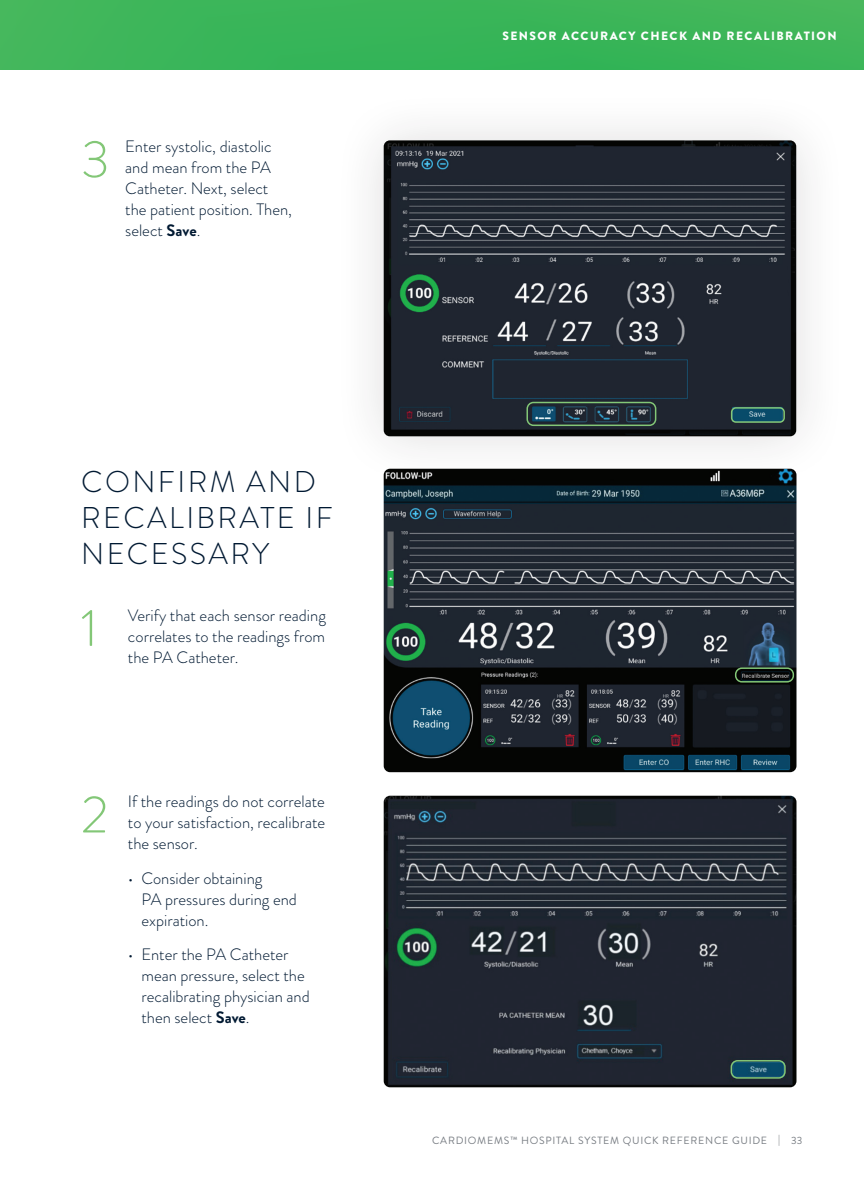
<style>
.page{position:relative;width:864px;height:1188px;background:#fff}
.page>*{position:absolute;margin:0;border:0;box-sizing:border-box;transform-origin:0 0}
.t1{font:300 52.5px "Brandon Grotesque";color:#83c777}
.t2{font:300 30px/36px "Brandon Grotesque";letter-spacing:.08em;color:#001932}
.t3{font:300 16.5px/21px "Brandon Grotesque";color:#001932}
.t4{font:900 12px "Brandon Grotesque";letter-spacing:.12em;color:#fff}
.t5{font:10.5px "Brandon Grotesque";letter-spacing:.07em;color:#787d83}
.s1{font-weight:700}
</style>
<div class="page">
<div style="left:0;top:0;width:864px;height:70px;background:#3ab559"></div>
<img style="left:384px;top:488px;width:412px;height:284px">
<img style="left:384px;top:796px;width:412px;height:291px">
<div style="left:332px;top:89px;width:515px;height:399px;background:#231f20;opacity:.15"></div>
<img style="left:384px;top:140px;width:412px;height:296px">
<div style="left:731px;top:407px;width:54px;height:16px;border:2px solid #83c777;border-radius:4px"></div>
<div style="left:526px;top:402px;width:130px;height:24px;border:2px solid #83c777;border-radius:6px"></div>
<div style="left:735px;top:667px;width:59px;height:16px;border:2px solid #83c777;border-radius:6px"></div>
<div style="left:731px;top:1060px;width:55px;height:19px;border:2px solid #83c777;border-radius:6px"></div>
<p class="t1" style="left:81px;top:123px;width:30px">3</p>
<p class="t3" style="left:125px;top:136px;width:168px">Enter systolic, diastolic and mean from the PA<br>Catheter. Next, select the patient position. Then, select <span class="s1">Save</span>.</p>
<p class="t2" style="left:81px;top:464px;width:253px">CONFIRM AND<br>RECALIBRATE IF<br>NECESSARY</p>
<p class="t1" style="left:81px;top:592px;width:18px">1</p>
<p class="t3" style="left:128px;top:605px;width:199px;text-align:justify">Verify that each sensor reading correlates to the readings from the PA Catheter.</p>
<p class="t1" style="left:81px;top:779px;width:29px">2</p>
<p class="t3" style="left:128px;top:791px;width:199px;text-align:justify">If the readings do not correlate to your satisfaction, recalibrate the sensor.</p>
<p class="t3" style="left:141px;top:868px;width:157px;text-indent:-14px">• Consider obtaining<br>PA pressures during end expiration.</p>
<p class="t3" style="left:141px;top:944px;width:170px;text-indent:-14px">• Enter the PA Catheter mean pressure, select the recalibrating physician and then select <span class="s1">Save</span>.</p>
<p class="t4" style="left:502px;top:27px;width:336px">SENSOR ACCURACY CHECK AND RECALIBRATION</p>
<p class="t5" style="left:432px;top:1133px;width:372px">CARDIOMEMS™ HOSPITAL SYSTEM QUICK REFERENCE GUIDE | 33</p>
</div>
